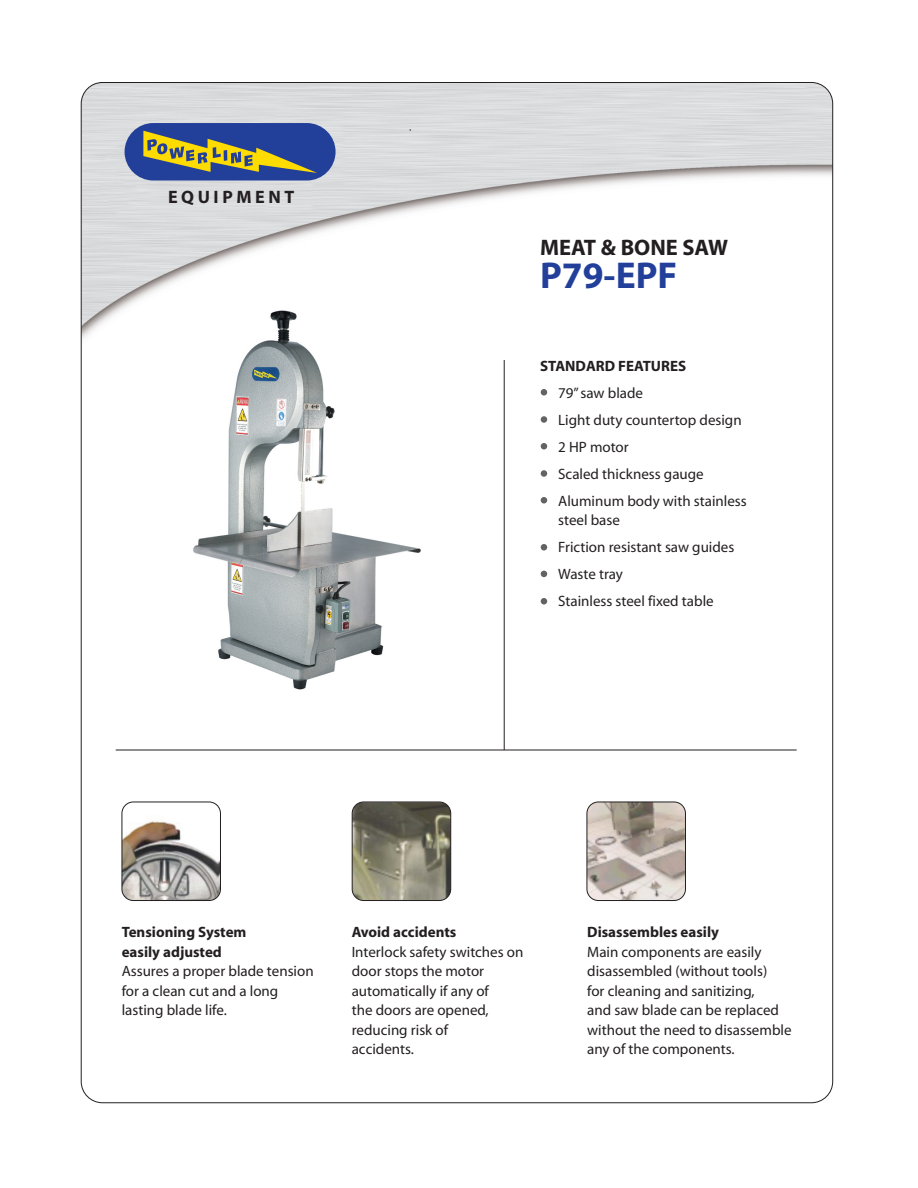
<style>
.page{position:relative;width:918px;height:1188px;background:#fff}
.page>*{position:absolute;margin:0;border:0;box-sizing:border-box;transform-origin:0 0}
.t1{font:700 37.5px "Myriad";color:#223f99}
.t2{font:700 22.5px "Myriad";color:#231f20}
.t3{font:700 18px "Myriad";letter-spacing:.2em;color:#231f20}
.t4{font:15px/19.5px "Myriad";color:#231f20}
.t5{font:700 15px/19.5px "Myriad";color:#231f20}
</style>
<div class="page">
<img style="left:587px;top:802px;width:98px;height:99px">
<img style="left:352px;top:802px;width:99px;height:99px">
<img style="left:122px;top:820px;width:98px;height:81px">
<hr style="left:504px;top:360px;width:1px;height:390px;background:#231f20">
<img style="left:81px;top:82px;width:752px;height:257px">
<div style="left:125px;top:123px;width:211px;height:58px;background:#223f99;border-radius:29px"></div>
<svg style="left:143px;top:131px;width:174px;height:42px"></svg>
<div style="left:122px;top:802px;width:99px;height:99px;border:1px solid #231f20;border-radius:11px"></div>
<div style="left:352px;top:802px;width:99px;height:99px;border:1px solid #231f20;border-radius:11px"></div>
<div style="left:587px;top:802px;width:99px;height:99px;border:1px solid #231f20;border-radius:11px"></div>
<hr style="left:116px;top:750px;width:681px;height:1px;background:#231f20">
<div style="left:541px;top:389px;width:6px;height:7px;background:#636366;border-radius:50%"></div>
<img style="left:185px;top:305px;width:241px;height:385px">
<div style="left:541px;top:416px;width:6px;height:7px;background:#636366;border-radius:50%"></div>
<div style="left:541px;top:443px;width:6px;height:7px;background:#636366;border-radius:50%"></div>
<div style="left:541px;top:470px;width:6px;height:7px;background:#636366;border-radius:50%"></div>
<div style="left:541px;top:497px;width:6px;height:7px;background:#636366;border-radius:50%"></div>
<div style="left:541px;top:544px;width:6px;height:7px;background:#636366;border-radius:50%"></div>
<svg style="left:541px;top:571px;width:6px;height:6px"></svg>
<div style="left:541px;top:598px;width:6px;height:7px;background:#636366;border-radius:50%"></div>
<p class="t3" style="left:168px;top:187px;width:128px">EQUIPMENT</p>
<h2 class="t2" style="left:540px;top:236px;width:189px">MEAT &amp; BONE SAW</h2>
<h1 class="t1" style="left:540px;top:256px;width:139px">P79-EPF</h1>
<p class="t5" style="left:540px;top:356px;width:147px">STANDARD FEATURES</p>
<p class="t4" style="left:558px;top:380px;width:190px;line-height:27px">79” saw blade<br>Light duty countertop design<br>2 HP motor<br>Scaled thickness gauge<br>Aluminum body with stainless</p>
<p class="t4" style="left:558px;top:507px;width:178px;line-height:27px">steel base<br>Friction resistant saw guides<br>Waste tray<br>Stainless steel fixed table</p>
<p class="t5" style="left:122px;top:923px;width:126px">Tensioning System easily adjusted</p>
<p class="t4" style="left:122px;top:962px;width:193px">Assures a proper blade tension for a clean cut and a long lasting blade life.</p>
<p class="t5" style="left:352px;top:923px;width:106px">Avoid accidents</p>
<p class="t4" style="left:352px;top:942px;width:173px">Interlock safety switches on door stops the motor automatically if any of<br>the doors are opened, reducing risk of<br>accidents.</p>
<p class="t5" style="left:587px;top:923px;width:133px">Disassembles easily</p>
<p class="t4" style="left:587px;top:942px;width:206px">Main components are easily disassembled (without tools)<br>for cleaning and sanitizing,<br>and saw blade can be replaced without the need to disassemble any of the components.</p>
</div>
